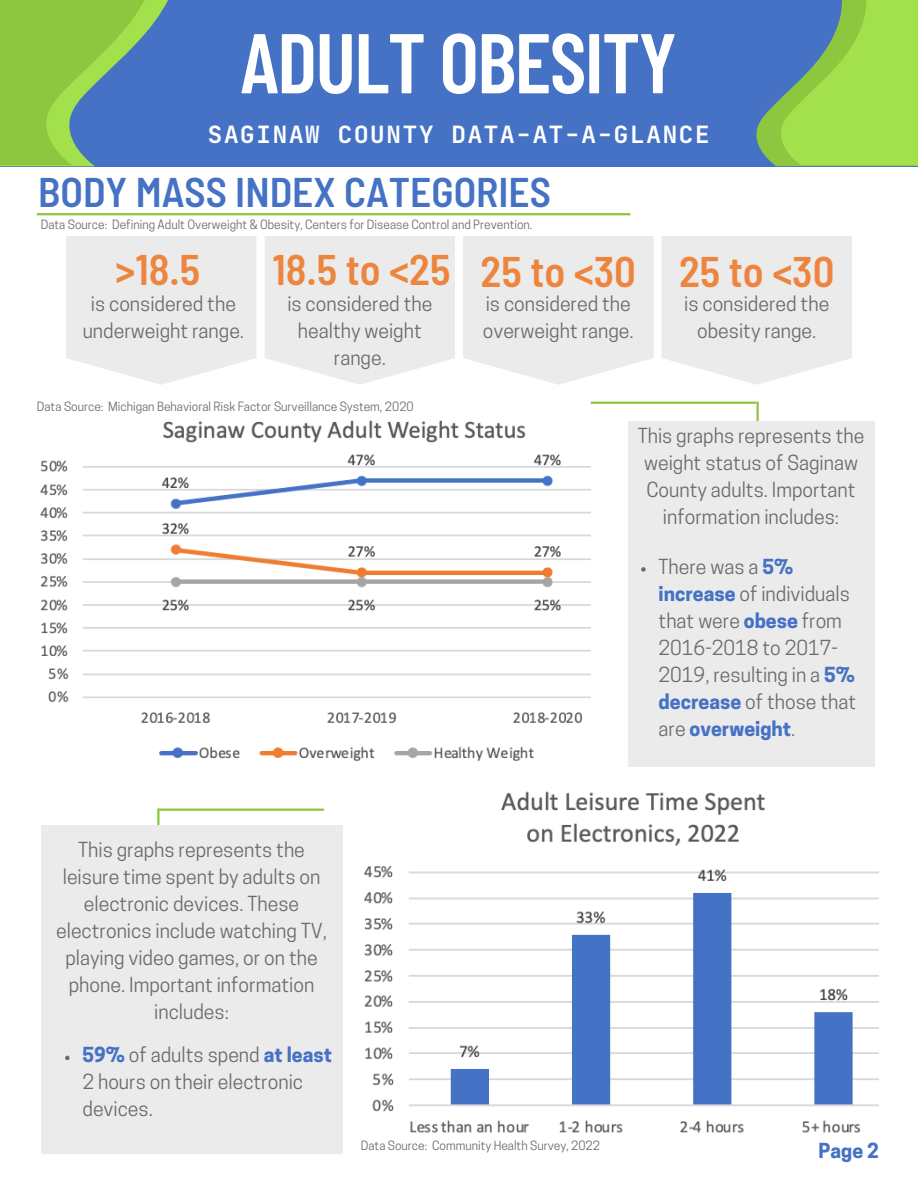
<style>
.page{position:relative;width:918px;height:1188px;background:#fff}
.page>*{position:absolute;margin:0;border:0;box-sizing:border-box;transform-origin:0 0}
.t1{font:600 84.6px "Barlow Condensed";letter-spacing:-.02em;color:#fff}
.t2{font:600 semi-condensed 42.75px "Barlow";color:#ee853f}
.t3{font:600 semi-condensed 41.4px "Barlow";color:#4572c4}
.t4{font:700 24.15px "Jet Brains Mono";letter-spacing:.075em;color:#fff}
.t5{font:19.5px/27px "Cooper Hewitt";color:#6c6c6c;text-align:center}
.t6{font:700 19.5px "Cooper Hewitt";color:#4572c4}
.t7{font:12px "Cooper Hewitt";color:#6c6c6c}
.s1{font-weight:700;color:#4572c4}
</style>
<div class="page">
<div style="left:0;top:0;width:918px;height:166px;background:#4572c4"></div>
<svg style="left:0;top:0;width:168px;height:166px"></svg>
<svg style="left:756px;top:0;width:162px;height:166px"></svg>
<svg style="left:66px;top:236px;width:190px;height:149px;background:#ececec"></svg>
<svg style="left:265px;top:236px;width:190px;height:149px;background:#ececec"></svg>
<svg style="left:463px;top:236px;width:191px;height:149px;background:#ececec"></svg>
<svg style="left:662px;top:236px;width:190px;height:149px;background:#ececec"></svg>
<hr style="left:37px;top:213px;width:593px;height:2px;background:#8dc63f">
<img style="left:40px;top:420px;width:550px;height:342px">
<hr style="left:591px;top:402px;width:165px;height:2px;background:#8dc63f">
<hr style="left:756px;top:402px;width:3px;height:38px;background:#8dc63f">
<div style="left:628px;top:421px;width:247px;height:345px;background:#ebebeb"></div>
<svg style="left:641px;top:567px;width:5px;height:5px"></svg>
<img style="left:364px;top:791px;width:514px;height:342px">
<hr style="left:158px;top:809px;width:166px;height:2px;background:#8dc63f">
<hr style="left:157px;top:809px;width:2px;height:38px;background:#8dc63f">
<div style="left:41px;top:826px;width:301px;height:328px;background:#ebebeb"></div>
<svg style="left:65px;top:1056px;width:5px;height:4px"></svg>
<p class="t1" style="left:240px;top:9px;width:438px">ADULT OBESITY</p>
<p class="t4" style="left:208px;top:120px;width:503px">SAGINAW COUNTY DATA-AT-A-GLANCE</p>
<p class="t3" style="left:38px;top:166px;width:514px">BODY MASS INDEX CATEGORIES</p>
<p class="t7" style="left:41px;top:220px;width:493px">Data Source: Defining Adult Overweight &amp; Obesity, Centers for Disease Control and Prevention.</p>
<p class="t2" style="left:115px;top:242px;width:86px">&gt;18.5</p>
<p class="t5" style="left:83px;top:293px;width:163px">is considered the underweight range.</p>
<p class="t2" style="left:272px;top:242px;width:180px">18.5 to &lt;25</p>
<p class="t5" style="left:287px;top:293px;width:147px">is considered the healthy weight range.</p>
<p class="t7" style="left:37px;top:402px;width:378px">Data Source: Michigan Behavioral Risk Factor Surveillance System, 2020</p>
<p class="t2" style="left:481px;top:244px;width:157px">25 to &lt;30</p>
<p class="t5" style="left:483px;top:293px;width:152px;text-align:left">is considered the overweight range.</p>
<p class="t2" style="left:679px;top:244px;width:157px">25 to &lt;30</p>
<p class="t5" style="left:684px;top:293px;width:147px">is considered the obesity range.</p>
<p class="t5" style="left:638px;top:424px;width:228px">This graphs represents the weight status of Saginaw<br>County adults. Important information includes:</p>
<p class="t5" style="left:659px;top:556px;width:199px;text-align:left">There was a <span class="s1">5% increase</span> of individuals that were <span class="s1">obese</span> from<br>2016-2018 to 2017-<br>2019, resulting in a <span class="s1">5% decrease</span> of those that are <span class="s1">overweight</span>.</p>
<p class="t5" style="left:56px;top:839px;width:272px">This graphs represents the leisure time spent by adults on electronic devices. These electronics include watching TV, playing video games, or on the phone. Important information includes:</p>
<p class="t5" style="left:82px;top:1044px;width:251px;text-align:left"><span class="s1">59%</span> of adults spend <span class="s1">at least<br></span>2 hours on their electronic devices.</p>
<p class="t7" style="left:361px;top:1141px;width:241px">Data Source: Community Health Survey, 2022</p>
<p class="t6" style="left:819px;top:1143px;width:62px">Page 2</p>
</div>
